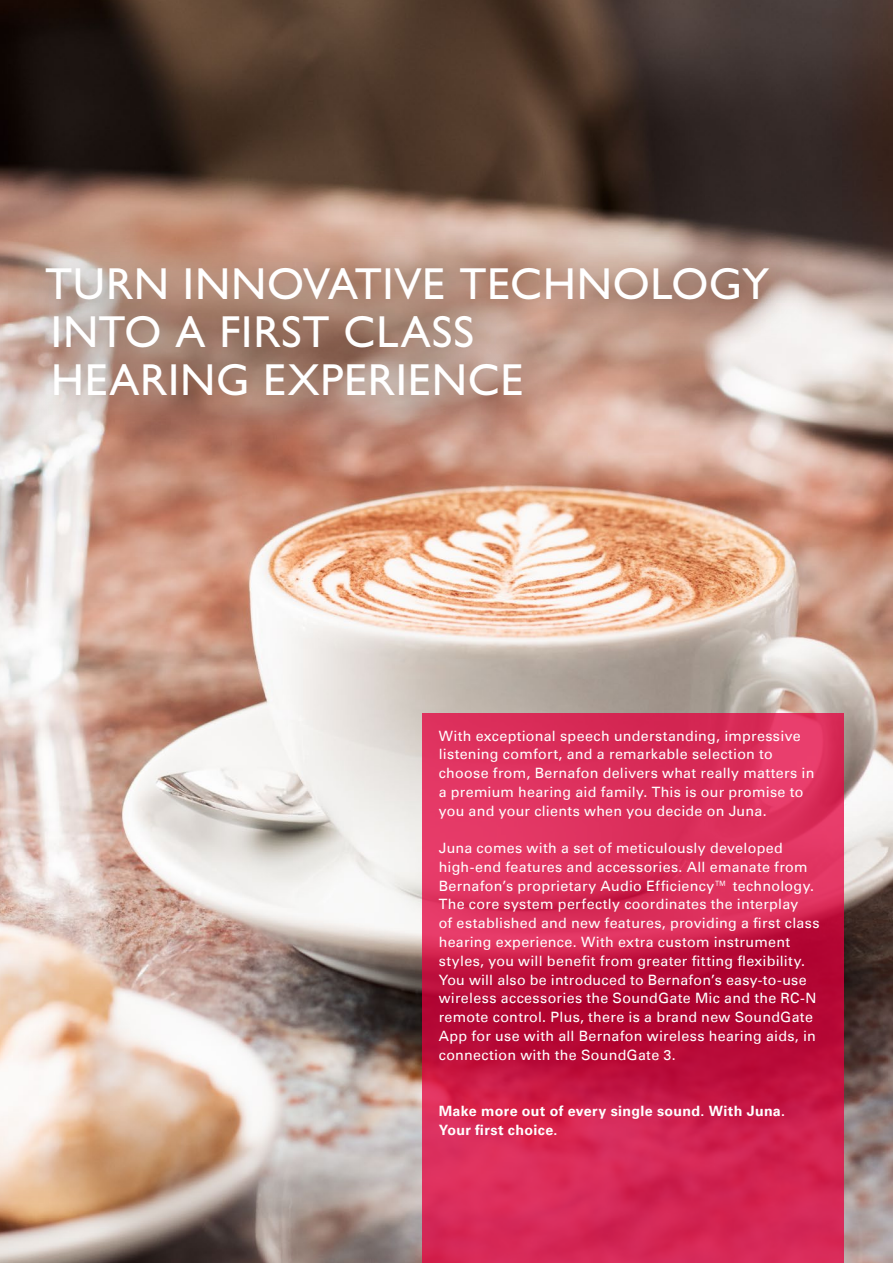
<style>
.page{position:relative;width:893px;height:1263px;background:#fff}
.page>*{position:absolute;margin:0;border:0;box-sizing:border-box;transform-origin:0 0}
.t1{font:500 45px/48px "Gill Sans MT Pro";letter-spacing:.015em;color:#fff}
.t2{font:14.25px/18.8px "Univers Com 55 Roman";letter-spacing:.02em;color:#fff}
.t3{font:700 14.25px/18.8px "Univers Com 65";letter-spacing:.025em;color:#fff}
</style>
<div class="page">
<img style="left:0;top:0;width:893px;height:1263px">
<svg style="left:422px;top:713px;width:421px;height:550px"></svg>
<div style="left:0;top:217px;width:815px;height:229px;background:#372f27;opacity:.5"></div>
<h1 class="t1" style="left:45px;top:259px;width:726px">TURN INNOVATIVE TECHNOLOGY<br>INTO A FIRST CLASS<br>HEARING EXPERIENCE</h1>
<p class="t2" style="left:439px;top:726px;width:377px">With exceptional speech understanding, impressive listening comfort, and a remarkable selection to choose from, Bernafon delivers what really matters in a premium hearing aid family. This is our promise to you and your clients when you decide on Juna.</p>
<p class="t2" style="left:439px;top:839px;width:382px">Juna comes with a set of meticulously developed high-end features and accessories. All emanate from Bernafon’s proprietary Audio Efficiency™ technology.<br>The core system perfectly coordinates the interplay<br>of established and new features, providing a first class hearing experience. With extra custom instrument styles, you will benefit from greater fitting flexibility.<br>You will also be introduced to Bernafon’s easy-to-use wireless accessories the SoundGate Mic and the RC-N remote control. Plus, there is a brand new SoundGate App for use with all Bernafon wireless hearing aids, in connection with the SoundGate 3.</p>
<p class="t3" style="left:439px;top:1101px;width:348px">Make more out of every single sound. With Juna.<br>Your first choice.</p>
</div>
